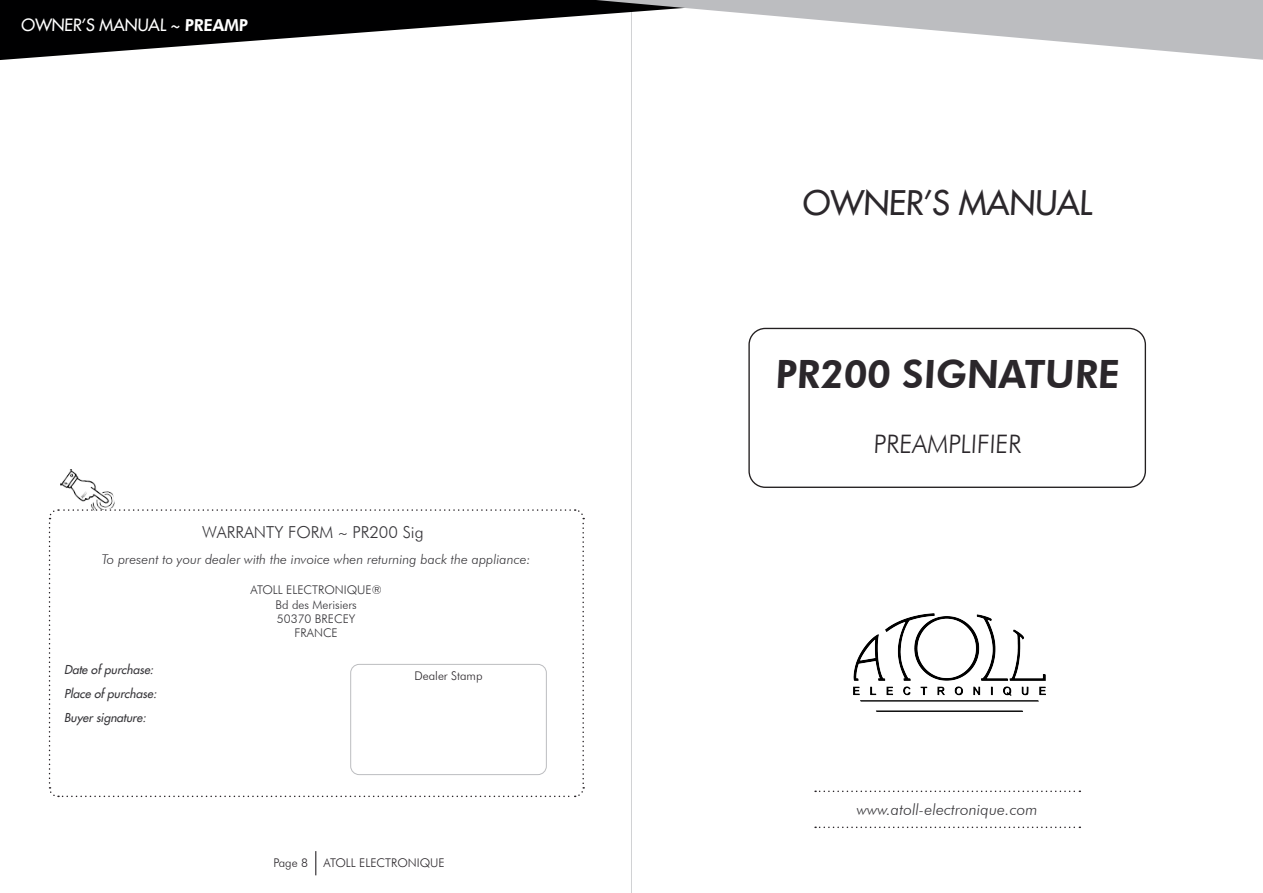
<style>
.page{position:relative;width:1263px;height:893px;background:#fff}
.page>*{position:absolute;margin:0;border:0;box-sizing:border-box;transform-origin:0 0}
.t1{font:800 39px "Futura BT";color:#2b272b}
.t2{font:33px "Futura LT";color:#2b272b}
.t3{font:300 25.5px "Futura BT";color:#2b272b}
.t4{font:300 16.5px "Futura BT";color:#363539}
.t5{font:16.5px "Futura LT";color:#fff}
.t6{font:italic 300 15.75px "Futura BT";letter-spacing:.005em;color:#363539}
.t7{font:italic 300 13.5px "Futura BT";color:#363539}
.t8{font:300 12px "Futura BT";color:#363539}
.t9{font:italic 12px "Futura LT";color:#363539}
.t10{font:300 12px "Futura BT";color:#2b272b}
.s1{font-family:"Futura BT";font-weight:800}
.s2{font-family:"Minion Pro";font-weight:400}
</style>
<div class="page">
<hr style="left:631px;top:0;width:1px;height:893px;background:#d1d2d4">
<svg style="left:0;top:0;width:359px;height:60px;fill:#000001"></svg>
<svg style="left:359px;top:0;width:904px;height:60px"></svg>
<svg style="left:315px;top:851px;width:1px;height:24px"></svg>
<svg style="left:48px;top:509px;width:537px;height:289px"></svg>
<div style="left:351px;top:664px;width:195px;height:111px;background:#fff;border-radius:9px"></div>
<div style="left:350px;top:664px;width:197px;height:111px;border:1px solid #bcbdc0;border-radius:9px"></div>
<img style="left:58px;top:469px;width:57px;height:47px">
<svg style="left:815px;top:791px;width:265px;height:1px"></svg>
<svg style="left:815px;top:827px;width:265px;height:1px"></svg>
<img style="left:853px;top:613px;width:193px;height:98px">
<div style="left:748px;top:328px;width:398px;height:160px;border:1px solid #231f20;border-radius:16px"></div>
<p class="t5" style="left:21px;top:14px;width:229px">OWNER’S MANUAL ~ <span class="s1">PREAMP</span></p>
<p class="t4" style="left:202px;top:522px;width:223px">WARRANTY FORM <span class="s2">~</span> PR200 Sig</p>
<p class="t7" style="left:102px;top:551px;width:430px">To present to your dealer with the invoice when returning back the appliance:</p>
<p class="t8" style="left:251px;top:583px;width:133px">ATOLL ELECTRONIQUE®</p>
<p class="t8" style="left:276px;top:597px;width:83px">Bd des Merisiers</p>
<p class="t8" style="left:277px;top:611px;width:80px">50370 BRECEY</p>
<p class="t8" style="left:295px;top:626px;width:45px">FRANCE</p>
<p class="t9" style="left:64px;top:662px;width:94px">Date of purchase:</p>
<p class="t9" style="left:64px;top:686px;width:97px">Place of purchase:</p>
<p class="t9" style="left:64px;top:710px;width:86px">Buyer signature:</p>
<p class="t10" style="left:414px;top:668px;width:70px">Dealer Stamp</p>
<p class="t10" style="left:273px;top:855px;width:36px">Page 8</p>
<p class="t10" style="left:323px;top:855px;width:123px">ATOLL ELECTRONIQUE</p>
<p class="t2" style="left:802px;top:182px;width:291px">OWNER’S MANUAL</p>
<p class="t1" style="left:775px;top:351px;width:348px">PR200 SIGNATURE</p>
<p class="t3" style="left:873px;top:428px;width:151px">PREAMPLIFIER</p>
<p class="t6" style="left:857px;top:800px;width:182px">www.atoll-electronique.com</p>
</div>
